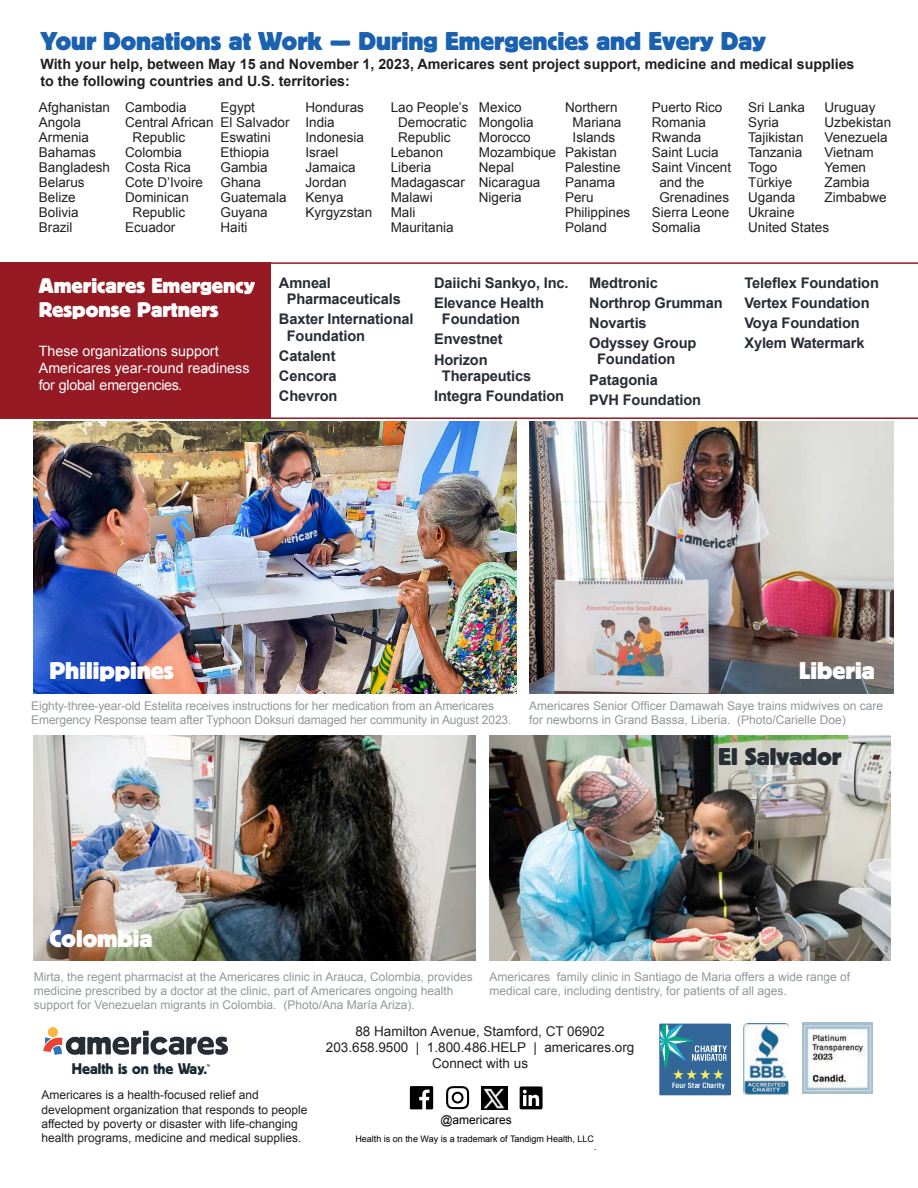
<style>
.page{position:relative;width:918px;height:1188px;background:#fff}
.page>*{position:absolute;margin:0;border:0;box-sizing:border-box;transform-origin:0 0}
.t1{font:700 25.5px "Block Berthold BQ";color:#1a61af}
.t2{font:700 24px "Block Berthold BQ";color:#fff}
.t3{font:700 24px "Block Berthold BQ";color:#272d35}
.t4{font:700 21px/24px "Block Berthold BQ";color:#fff}
.t5{font:15.45px "Block Berthold BQ";color:#1a2932}
.t6{font:700 14.7px/20.1px "Arial";letter-spacing:-.01em;color:#272d35}
.t7{font:700 14.25px/17.1px "Arial";color:#231f20}
.t8{font:14.25px/17.1px "Arial";color:#fff}
.t9{font:13.5px/15px "Arial";color:#231f20}
.t10{font:12px/14.4px "Arial";color:#93989c}
.t11{font:12px/14.4px "Arial";color:#231f20}
.t12{font:12px "Arial";color:#000}
.t13{font:9px/7.5px "Arial";color:#000;text-align:right}
.t14{font:6.45px "Block Berthold BQ";color:#1a2932;scale:.67 1}
</style>
<div class="page">
<img style="left:529px;top:421px;width:365px;height:273px">
<svg style="left:0;top:262px;width:918px;height:157px"></svg>
<svg style="left:446px;top:1086px;width:23px;height:23px"></svg>
<svg style="left:520px;top:1086px;width:23px;height:23px"></svg>
<svg style="left:410px;top:1086px;width:23px;height:23px"></svg>
<svg style="left:43px;top:1027px;width:185px;height:28px"></svg>
<div style="left:0;top:262px;width:270px;height:156px;background:#961a24"></div>
<img style="left:34px;top:736px;width:442px;height:225px">
<img style="left:34px;top:421px;width:483px;height:273px">
<img style="left:489px;top:736px;width:402px;height:225px">
<img style="left:744px;top:1024px;width:45px;height:71px">
<div style="left:660px;top:1041px;width:70px;height:54px;background:#369"></div>
<svg style="left:659px;top:1024px;width:68px;height:65px"></svg>
<div style="left:660px;top:1024px;width:70px;height:71px;border:1px solid #369"></div>
<img style="left:482px;top:1087px;width:26px;height:22px">
<img style="left:802px;top:1023px;width:71px;height:71px">
<h1 class="t1" style="left:40px;top:27px;width:727px">Your Donations at Work — During Emergencies and Every Day</h1>
<p class="t7" style="left:40px;top:56px;width:816px">With your help, between May 15 and November 1, 2023, Americares sent project support, medicine and medical supplies to the following countries and U.S. territories:</p>
<p class="t9" style="left:39px;top:100px;width:73px">Afghanistan<br>Angola<br>Armenia<br>Bahamas<br>Bangladesh<br>Belarus<br>Belize<br>Bolivia<br>Brazil</p>
<p class="t9" style="left:125px;top:100px;width:63px">Cambodia</p>
<p class="t9" style="left:125px;top:115px;width:90px">Central African</p>
<p class="t9" style="left:133px;top:130px;width:54px">Republic</p>
<p class="t9" style="left:125px;top:145px;width:59px">Colombia</p>
<p class="t9" style="left:125px;top:160px;width:68px">Costa Rica</p>
<p class="t9" style="left:125px;top:175px;width:80px">Cote D’Ivoire</p>
<p class="t9" style="left:125px;top:190px;width:65px">Dominican</p>
<p class="t9" style="left:133px;top:205px;width:54px">Republic</p>
<p class="t9" style="left:125px;top:220px;width:52px">Ecuador</p>
<p class="t9" style="left:220px;top:100px;width:71px">Egypt<br>El Salvador<br>Eswatini<br>Ethiopia<br>Gambia<br>Ghana<br>Guatemala<br>Guyana<br>Haiti</p>
<p class="t9" style="left:305px;top:100px;width:68px">Honduras<br>India<br>Indonesia<br>Israel<br>Jamaica<br>Jordan<br>Kenya<br>Kyrgyzstan</p>
<p class="t9" style="left:391px;top:100px;width:79px">Lao People’s</p>
<p class="t9" style="left:398px;top:115px;width:70px">Democratic</p>
<p class="t9" style="left:398px;top:130px;width:54px">Republic</p>
<p class="t9" style="left:391px;top:145px;width:54px">Lebanon</p>
<p class="t9" style="left:391px;top:160px;width:42px">Liberia</p>
<p class="t9" style="left:391px;top:175px;width:76px">Madagascar</p>
<p class="t9" style="left:391px;top:190px;width:43px">Malawi</p>
<p class="t9" style="left:391px;top:205px;width:26px">Mali</p>
<p class="t9" style="left:391px;top:220px;width:65px">Mauritania</p>
<p class="t9" style="left:479px;top:100px;width:79px">Mexico<br>Mongolia<br>Morocco<br>Mozambique<br>Nepal<br>Nicaragua<br>Nigeria</p>
<p class="t9" style="left:565px;top:100px;width:54px">Northern</p>
<p class="t9" style="left:573px;top:115px;width:50px">Mariana</p>
<p class="t9" style="left:573px;top:130px;width:44px">Islands</p>
<p class="t9" style="left:565px;top:145px;width:53px">Pakistan</p>
<p class="t9" style="left:565px;top:160px;width:57px">Palestine</p>
<p class="t9" style="left:565px;top:175px;width:52px">Panama</p>
<p class="t9" style="left:565px;top:190px;width:30px">Peru</p>
<p class="t9" style="left:565px;top:205px;width:67px">Philippines</p>
<p class="t9" style="left:565px;top:220px;width:44px">Poland</p>
<p class="t9" style="left:652px;top:100px;width:72px">Puerto Rico</p>
<p class="t9" style="left:652px;top:115px;width:56px">Romania</p>
<p class="t9" style="left:652px;top:130px;width:51px">Rwanda</p>
<p class="t9" style="left:652px;top:145px;width:68px">Saint Lucia</p>
<p class="t9" style="left:652px;top:160px;width:81px">Saint Vincent</p>
<p class="t9" style="left:659px;top:175px;width:47px">and the</p>
<p class="t9" style="left:659px;top:190px;width:71px">Grenadines</p>
<p class="t9" style="left:652px;top:205px;width:79px">Sierra Leone</p>
<p class="t9" style="left:652px;top:220px;width:50px">Somalia</p>
<p class="t9" style="left:748px;top:100px;width:83px">Sri Lanka<br>Syria<br>Tajikistan<br>Tanzania<br>Togo<br>Türkiye<br>Uganda<br>Ukraine<br>United States</p>
<p class="t9" style="left:825px;top:100px;width:68px">Uruguay<br>Uzbekistan<br>Venezuela<br>Vietnam<br>Yemen<br>Zambia<br>Zimbabwe</p>
<h3 class="t4" style="left:39px;top:274px;width:218px">Americares Emergency<br>Response Partners</h3>
<p class="t8" style="left:39px;top:343px;width:212px">These organizations support<br>Americares year-round readiness for global emergencies.</p>
<p class="t6" style="left:287px;top:275px;width:116px;line-height:16.5px;text-indent:-8px">Amneal<br>Pharmaceuticals</p>
<p class="t6" style="left:287px;top:311px;width:128px;line-height:16.5px;text-indent:-8px">Baxter International<br>Foundation</p>
<p class="t6" style="left:279px;top:346px;width:60px">Catalent<br>Cencora<br>Chevron</p>
<p class="t6" style="left:434px;top:273px;width:136px">Daiichi Sankyo, Inc.<br>Elevance Health</p>
<p class="t6" style="left:434px;top:310px;width:88px;text-indent:8px">Foundation<br>Envestnet<br>Horizon</p>
<p class="t6" style="left:434px;top:366px;width:131px;text-indent:8px">Therapeutics<br>Integra Foundation</p>
<p class="t6" style="left:589px;top:273px;width:135px">Medtronic<br>Northrop Grumman<br>Novartis<br>Odyssey Group</p>
<p class="t6" style="left:589px;top:350px;width:113px;text-indent:8px">Foundation<br>Patagonia<br>PVH Foundation</p>
<p class="t6" style="left:744px;top:273px;width:136px">Teleflex Foundation<br>Vertex Foundation<br>Voya Foundation<br>Xylem Watermark</p>
<h2 class="t2" style="left:50px;top:657px;width:126px">Philippines</h2>
<h2 class="t2" style="left:799px;top:657px;width:77px">Liberia</h2>
<p class="t10" style="left:31px;top:699px;width:482px">Eighty-three-year-old Estelita receives instructions for her medication from an Americares<br>Emergency Response team after Typhoon Doksuri damaged her community in August 2023.</p>
<p class="t10" style="left:529px;top:699px;width:356px">Americares Senior Officer Damawah Saye trains midwives on care for newborns in Grand Bassa, Liberia. (Photo/Carielle Doe)</p>
<h2 class="t3" style="left:718px;top:744px;width:125px">El Salvador</h2>
<h2 class="t2" style="left:50px;top:925px;width:104px">Colombia</h2>
<p class="t10" style="left:34px;top:969px;width:440px">Mirta, the regent pharmacist at the Americares clinic in Arauca, Colombia, provides medicine prescribed by a doctor at the clinic, part of Americares ongoing health support for Venezuelan migrants in Colombia. (Photo/Ana María Ariza).</p>
<p class="t10" style="left:489px;top:969px;width:362px">Americares family clinic in Santiago de Maria offers a wide range of medical care, including dentistry, for patients of all ages.</p>
<p class="t5" style="left:72px;top:1060px;width:136px">Health is on the Way.</p>
<p class="t14" style="left:207px;top:1063px;width:6px">™</p>
<p class="t11" style="left:41px;top:1088px;width:268px">Americares is a health-focused relief and development organization that responds to people affected by poverty or disaster with life-changing health programs, medicine and medical supplies.</p>
<p class="t9" style="left:326px;top:1023px;width:310px;line-height:16.2px;text-align:center">88 Hamilton Avenue, Stamford, CT 06902<br>203.658.9500 | 1.800.486.HELP | americares.org<br>Connect with us</p>
<p class="t12" style="left:440px;top:1112px;width:73px">@americares</p>
<p class="t13" style="left:355px;top:1135px;width:243px">Health is on the Way is a trademark of Tandigm Health, LLC .</p>
</div>
